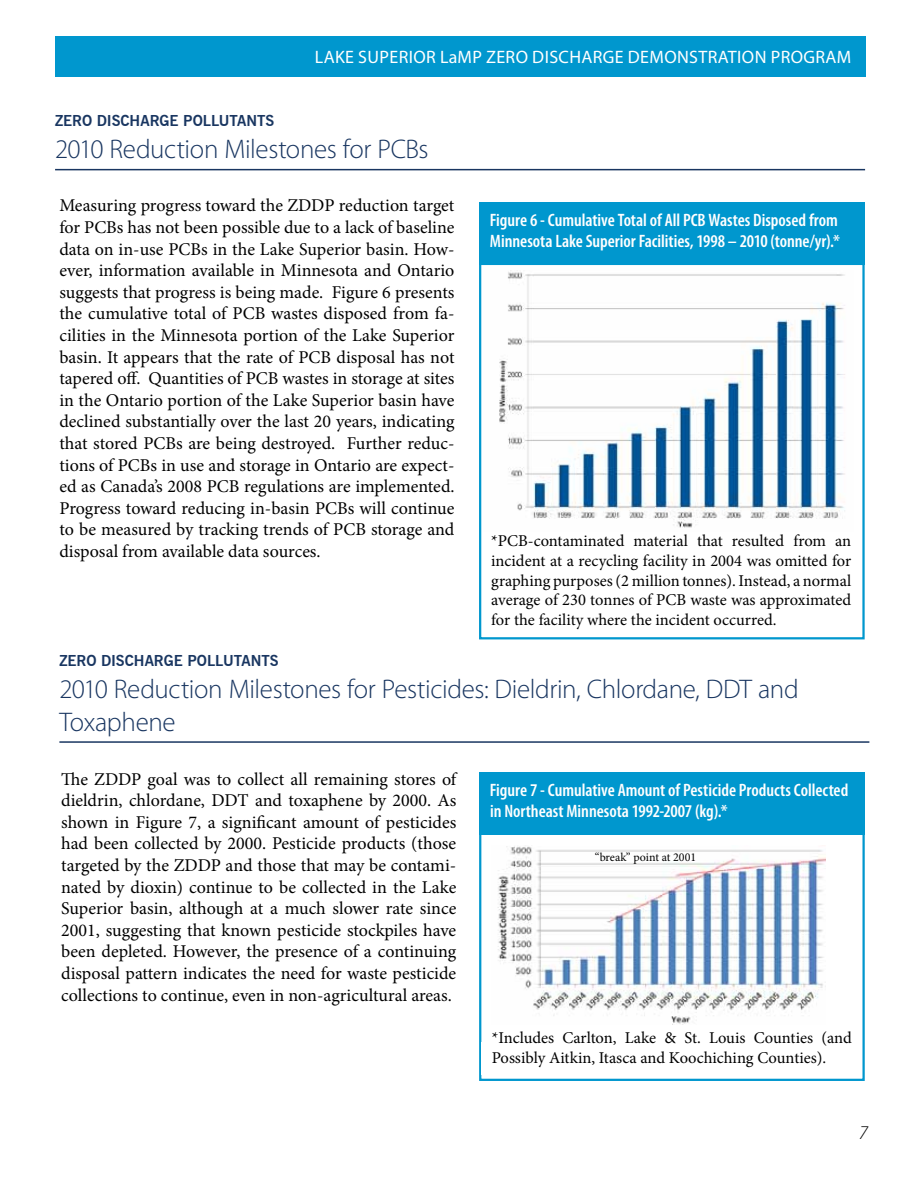
<style>
.page{position:relative;width:918px;height:1188px;background:#fff}
.page>*{position:absolute;margin:0;border:0;box-sizing:border-box;transform-origin:0 0}
.t1{font:300 27px/32.4px "Myriad Pro";letter-spacing:-.015em;color:#193661}
.t2{font:italic 300 19.5px "Myriad Pro";color:#000}
.t3{font:18px/21.6px "Minion Pro";color:#000;text-align:justify}
.t4{font:600 condensed 18px/21.6px "Myriad Pro";color:#fff}
.t5{font:18px "Myriad Pro";letter-spacing:.02em;color:#fff}
.t6{font:16.5px/19.8px "Minion Pro";color:#000}
.t7{font:700 15px "News Gothic BT";letter-spacing:-.005em;color:#193661}
.t8{font:12px "Minion Pro";color:#000}
</style>
<div class="page">
<div style="left:479px;top:263px;width:386px;height:376px;border:2px solid #0097ce"></div>
<div style="left:479px;top:828px;width:386px;height:253px;border:2px solid #0097ce"></div>
<div style="left:55px;top:36px;width:810px;height:41px;background:#0097ce"></div>
<hr style="left:55px;top:169px;width:810px;height:1px;background:#193661">
<hr style="left:59px;top:741px;width:810px;height:2px;background:#193661">
<div style="left:479px;top:772px;width:386px;height:63px;background:#0097ce"></div>
<img style="left:498px;top:846px;width:328px;height:178px">
<img style="left:499px;top:270px;width:346px;height:258px">
<div style="left:479px;top:202px;width:386px;height:62px;background:#0097ce"></div>
<p class="t5" style="left:315px;top:46px;width:536px">LAKE SUPERIOR LAMP ZERO DISCHARGE DEMONSTRATION PROGRAM</p>
<p class="t7" style="left:55px;top:112px;width:212px">ZERO DISCHARGE POLLUTANTS</p>
<h1 class="t1" style="left:55px;top:133px;width:375px">2010 Reduction Milestones for PCBs</h1>
<p class="t3" style="left:59px;top:195px;width:397px">Measuring progress toward the ZDDP reduction target for PCBs has not been possible due to a lack of baseline data on in-use PCBs in the Lake Superior basin. How&shy;ever, information available in Minnesota and Ontario suggests that progress is being made. Figure 6 presents the cumulative total of PCB wastes disposed from fa&shy;cilities in the Minnesota portion of the Lake Superior basin. It appears that the rate of PCB disposal has not tapered off. Quantities of PCB wastes in storage at sites in the Ontario portion of the Lake Superior basin have declined substantially over the last 20 years, indicating that stored PCBs are being destroyed. Further reduc&shy;tions of PCBs in use and storage in Ontario are expect&shy;ed as Canada’s 2008 PCB regulations are implemented.<br>Progress toward reducing in-basin PCBs will continue to be measured by tracking trends of PCB storage and disposal from available data sources.</p>
<p class="t4" style="left:490px;top:209px;width:352px">Figure 6 - Cumulative Total of All PCB Wastes Disposed from<br>Minnesota Lake Superior Facilities, 1998 – 2010 (tonne/yr).*</p>
<p class="t6" style="left:491px;top:531px;width:362px;text-align:justify">*PCB-contaminated material that resulted from an incident at a recycling facility in 2004 was omitted for graphing purposes (2 million tonnes). Instead, a normal average of 230 tonnes of PCB waste was approximated for the facility where the incident occurred.</p>
<p class="t7" style="left:59px;top:652px;width:212px">ZERO DISCHARGE POLLUTANTS</p>
<h1 class="t1" style="left:59px;top:673px;width:741px">2010 Reduction Milestones for Pesticides: Dieldrin, Chlordane, DDT and<br>Toxaphene</h1>
<p class="t3" style="left:61px;top:768px;width:397px">The ZDDP goal was to collect all remaining stores of dieldrin, chlordane, DDT and toxaphene by 2000. As shown in Figure 7, a significant amount of pesticides had been collected by 2000. Pesticide products (those targeted by the ZDDP and those that may be contami&shy;nated by dioxin) continue to be collected in the Lake Superior basin, although at a much slower rate since 2001, suggesting that known pesticide stockpiles have been depleted. However, the presence of a continuing disposal pattern indicates the need for waste pesticide collections to continue, even in non-agricultural areas.</p>
<p class="t4" style="left:490px;top:779px;width:360px">Figure 7 - Cumulative Amount of Pesticide Products Collected in Northeast Minnesota 1992-2007 (kg).*</p>
<p class="t8" style="left:595px;top:849px;width:103px">“break” point at 2001</p>
<p class="t6" style="left:492px;top:1028px;width:362px">*Includes Carlton, Lake &amp; St. Louis Counties (and<br>Possibly Aitkin, Itasca and Koochiching Counties).</p>
<p class="t2" style="left:859px;top:1121px;width:11px">7</p>
</div>
